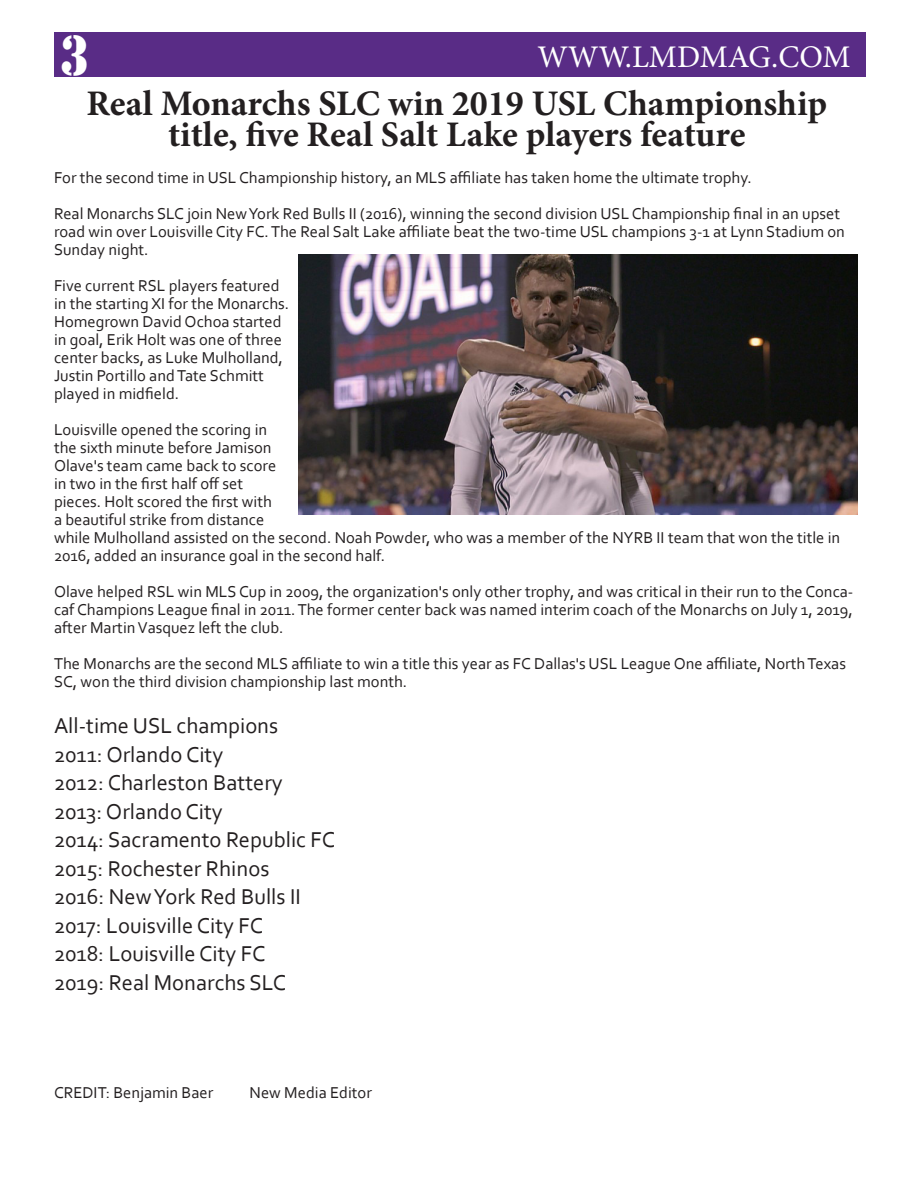
<style>
.page{position:relative;width:918px;height:1188px;background:#fff}
.page>*{position:absolute;margin:0;border:0;box-sizing:border-box;transform-origin:0 0}
.t1{font:52.35px "Stencil Std";color:#fff;scale:.88 1}
.t2{font:700 36px/31.5px "Minion Pro";color:#231f20;text-align:center}
.t3{font:31.5px "Minion Pro";color:#fff}
.t4{font:22.5px/28.5px "Corbel";color:#231f20}
.t5{font:16.5px/18px "Corbel";color:#231f20}
</style>
<div class="page">
<div style="left:54px;top:32px;width:812px;height:45px;background:#592c86"></div>
<img style="left:298px;top:255px;width:560px;height:260px">
<h1 class="t1" style="left:60px;top:21px;width:34px">3</h1>
<h3 class="t3" style="left:538px;top:36px;width:315px">WWW.LMDMAG.COM</h3>
<h2 class="t2" style="left:86px;top:87px;width:742px">Real Monarchs SLC win 2019 USL Championship title, five Real Salt Lake players feature</h2>
<p class="t5" style="left:54px;top:159px;width:788px;line-height:36px">For the second time in USL Championship history, an MLS affiliate has taken home the ultimate trophy.<br>Real Monarchs SLC join New York Red Bulls II (2016), winning the second division USL Championship final in an upset</p>
<p class="t5" style="left:54px;top:222px;width:792px">road win over Louisville City FC. The Real Salt Lake affiliate beat the two-time USL champions 3-1 at Lynn Stadium on<br>Sunday night.</p>
<p class="t5" style="left:54px;top:276px;width:237px">Five current RSL players featured in the starting XI for the Monarchs.<br>Homegrown David Ochoa started in goal, Erik Holt was one of three center backs, as Luke Mulholland,<br>Justin Portillo and Tate Schmitt played in midfield.</p>
<p class="t5" style="left:54px;top:420px;width:788px">Louisville opened the scoring in<br>the sixth minute before Jamison<br>Olave's team came back to score<br>in two in the first half off set<br>pieces. Holt scored the first with<br>a beautiful strike from distance<br>while Mulholland assisted on the second. Noah Powder, who was a member of the NYRB II team that won the title in 2016, added an insurance goal in the second half.</p>
<p class="t5" style="left:54px;top:582px;width:801px;text-align:justify">Olave helped RSL win MLS Cup in 2009, the organization's only other trophy, and was critical in their run to the Conca&shy;caf Champions League final in 2011. The former center back was named interim coach of the Monarchs on July 1, 2019, after Martin Vasquez left the club.</p>
<p class="t5" style="left:54px;top:654px;width:794px">The Monarchs are the second MLS affiliate to win a title this year as FC Dallas's USL League One affiliate, North Texas<br>SC, won the third division championship last month.</p>
<p class="t4" style="left:54px;top:711px;width:283px">All-time USL champions<br>2011: Orlando City<br>2012: Charleston Battery<br>2013: Orlando City<br>2014: Sacramento Republic FC<br>2015: Rochester Rhinos<br>2016: New York Red Bulls II<br>2017: Louisville City FC<br>2018: Louisville City FC<br>2019: Real Monarchs SLC</p>
<p class="t5" style="left:54px;top:1083px;width:161px">CREDIT: Benjamin Baer</p>
<p class="t5" style="left:250px;top:1083px;width:124px">New Media Editor</p>
</div>
